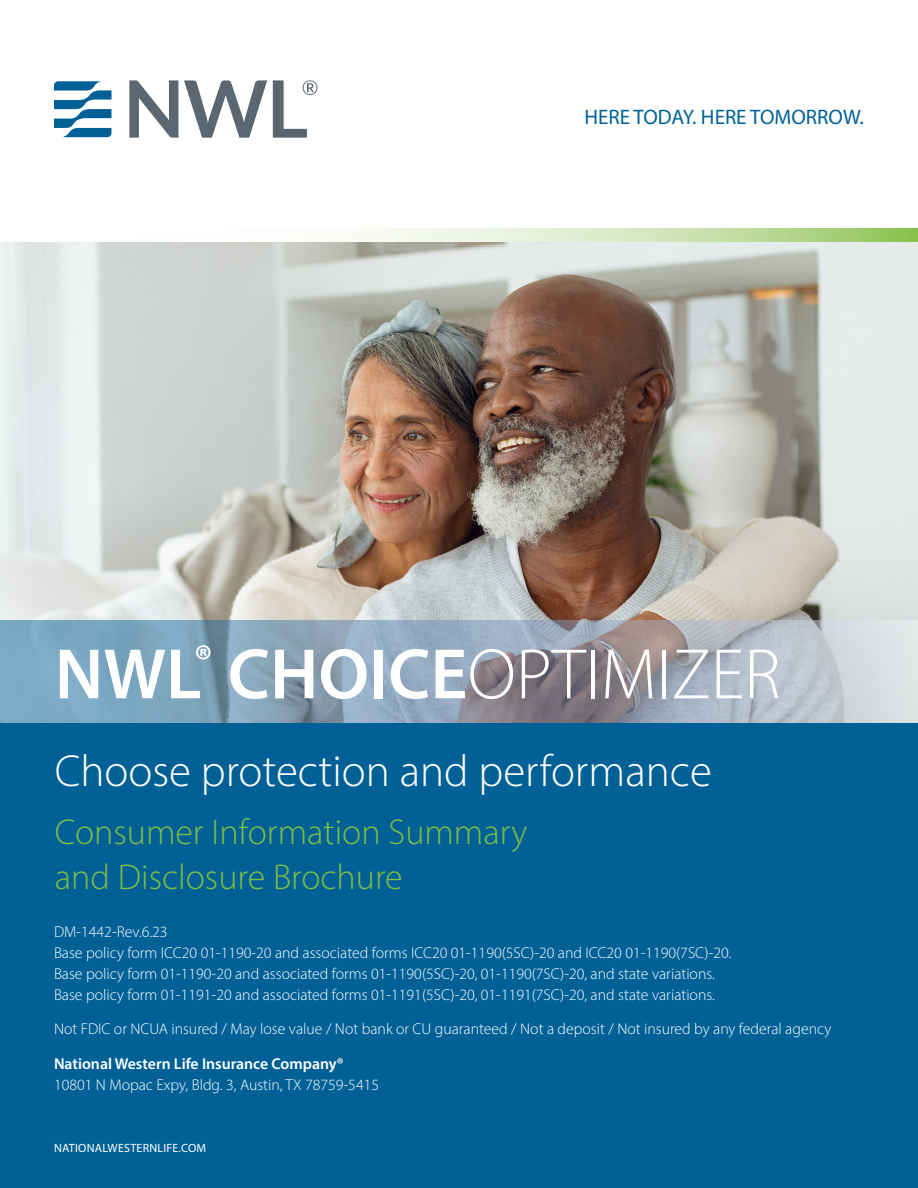
<style>
.page{position:relative;width:918px;height:1188px;background:#fff}
.page>*{position:absolute;margin:0;border:0;box-sizing:border-box;transform-origin:0 0}
.Paragraph_Headline{font:600 72px "Myriad Pro";color:#fff}
.Intro_Text{font:300 45px "Myriad Pro";color:#fff}
.Section_Subhead{font:300 36px/45px "Myriad Pro";color:#7dbd41}
.Paragraph_Headline-2{font:21px "Myriad Pro";color:#016197}
.Body_Text{font:300 15.75px/21px "Myriad Pro";color:#fff}
.t1{font:12px "Myriad Pro";letter-spacing:.02em;color:#fff}
.s1{font-weight:300}
.s2{font-weight:600}
</style>
<div class="page">
<div style="left:0;top:676px;width:918px;height:512px;background:#016197"></div>
<img style="left:0;top:242px;width:918px;height:379px">
<svg style="left:0;top:621px;width:918px;height:101px;background:#96a8b8"></svg>
<svg style="left:361px;top:229px;width:557px;height:13px;background:#cee4b6"></svg>
<svg style="left:129px;top:80px;width:49px;height:58px"></svg>
<svg style="left:184px;top:80px;width:83px;height:58px"></svg>
<svg style="left:54px;top:81px;width:57px;height:56px"></svg>
<svg style="left:273px;top:80px;width:45px;height:58px"></svg>
<p class="Paragraph_Headline-2" style="left:584px;top:104px;width:281px">HERE TODAY. HERE TOMORROW.</p>
<p class="Paragraph_Headline" style="left:55px;top:628px;width:727px">NWL<sup>®</sup> CHOICE<span class="s1">OPTIMIZER</span></p>
<p class="Intro_Text" style="left:55px;top:744px;width:659px">Choose protection and performance</p>
<p class="Section_Subhead" style="left:55px;top:809px;width:474px">Consumer Information Summary and Disclosure Brochure</p>
<p class="Body_Text" style="left:54px;top:921px;width:679px">DM-1442-Rev.6.23<br>Base policy form ICC20 01-1190-20 and associated forms ICC20 01-1190(5SC)-20 and ICC20 01-1190(7SC)-20.<br>Base policy form 01-1190-20 and associated forms 01-1190(5SC)-20, 01-1190(7SC)-20, and state variations.<br>Base policy form 01-1191-20 and associated forms 01-1191(5SC)-20, 01-1191(7SC)-20, and state variations.</p>
<p class="Body_Text" style="left:54px;top:1018px;width:779px">Not FDIC or NCUA insured / May lose value / Not bank or CU guaranteed / Not a deposit / Not insured by any federal agency</p>
<p class="Body_Text" style="left:54px;top:1053px;width:327px"><span class="s2">National Western Life Insurance Company®<br></span>10801 N Mopac Expy, Bldg. 3, Austin, TX 78759-5415</p>
<p class="t1" style="left:54px;top:1141px;width:154px">NATIONALWESTERNLIFE.COM</p>
</div>
